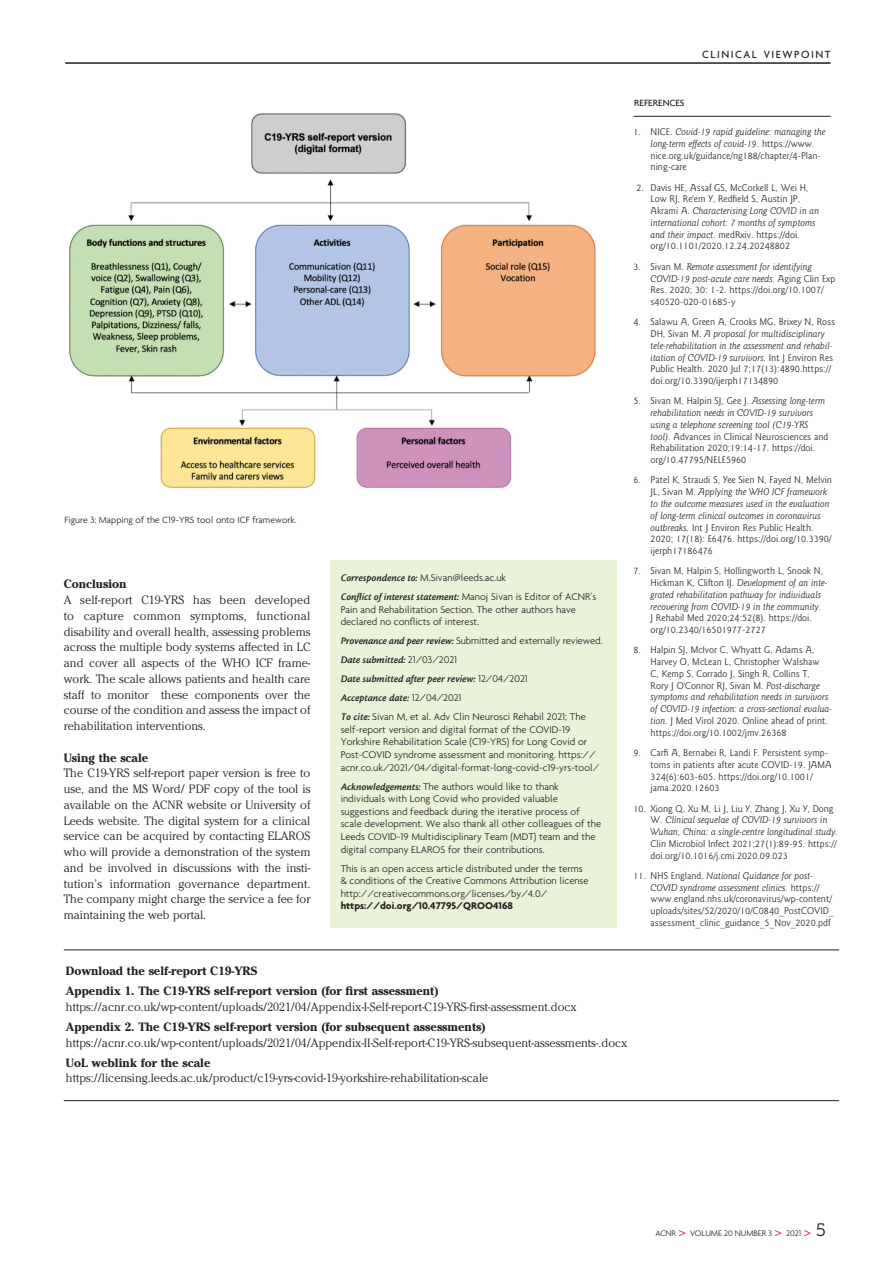
<style>
.page{position:relative;width:893px;height:1263px;background:#fff}
.page>*{position:absolute;margin:0;border:0;box-sizing:border-box;transform-origin:0 0}
.ID_Editorial_Body{font:300 12px/15.8px "Cheltenham";color:#231f20;text-align:justify}
.ID_Editorial_Body-2{font:700 12px "Cheltenham";color:#231f20}
.ID_Editorial_subhead{font:700 12px "Cheltenham";color:#231f20}
.t1{font:500 11.25px "Agenda";letter-spacing:.135em;color:#231f20}
.ID_editorial_biodata{font:300 10.5px/12.6px "Agenda";color:#231f20}
.ID_editorial_biodata-2{font:italic 600 10.5px "Cronos";color:#231f20}
.ID_Editorial_rferenc{font:300 9.75px/11.7px "Goudy Sans IT Cby BT";color:#231f20}
.ID_Editorial_caption{font:300 9.75px "Agenda";color:#231f20}
.t2{font:500 9.75px "Agenda";color:#231f20}
.t3{font:300 8.7px "Agenda";color:#231f20}
.s1{font-family:"Cronos";font-weight:600;font-style:italic}
.s2{font-family:"Agenda";font-weight:300;font-style:normal}
.s3{font-weight:700}
.s4{font-style:italic}
.s5{font-family:"Museo 300";font-weight:400;font-size:13.5px;color:#ee1d23}
.s6{font-family:"Museo 300";font-weight:400;font-size:18px}
</style>
<div class="page">
<hr style="left:64px;top:950px;width:775px;height:1px;background:#231f20">
<hr style="left:64px;top:1100px;width:775px;height:1px;background:#231f20">
<div style="left:330px;top:560px;width:287px;height:367px;background:#eaf3d8"></div>
<hr style="left:65px;top:62px;width:766px;height:2px;background:#231f20">
<hr style="left:634px;top:116px;width:197px;height:1px;background:#231f20">
<img style="left:69px;top:113px;width:527px;height:376px">
<p class="ID_Editorial_caption" style="left:64px;top:515px;width:234px">Figure 3: Mapping of the C19-YRS tool onto ICF framework.</p>
<p class="ID_Editorial_Body-2" style="left:64px;top:577px;width:64px">Conclusion</p>
<p class="ID_Editorial_Body" style="left:64px;top:592px;width:248px">A self-report C19-YRS has been developed to capture common symptoms, functional disability and overall health, assessing problems across the multiple body systems affected in LC and cover all aspects of the WHO ICF frame&shy;work. The scale allows patients and health care staff to monitor these components over the course of the condition and assess the impact of rehabilitation interventions.</p>
<p class="ID_Editorial_subhead" style="left:64px;top:750px;width:86px">Using the scale</p>
<p class="ID_Editorial_Body" style="left:64px;top:765px;width:248px">The C19-YRS self-report paper version is free to use, and the MS Word/ PDF copy of the tool is available on the ACNR website or University of Leeds website. The digital system for a clinical service can be acquired by contacting ELAROS who will provide a demonstration of the system and be involved in discussions with the insti&shy;tution’s information governance department.<br>The company might charge the service a fee for maintaining the web portal.</p>
<p class="ID_editorial_biodata" style="left:341px;top:571px;width:167px"><span class="s1">Correspondence to:</span> M.Sivan@leeds.ac.uk</p>
<p class="ID_editorial_biodata" style="left:341px;top:590px;width:257px"><span class="s1">Conflict of interest statement:</span> Manoj Sivan is Editor of ACNR’s<br>Pain and Rehabilitation Section. The other authors have declared no conflicts of interest.</p>
<p class="ID_editorial_biodata" style="left:341px;top:634px;width:263px"><span class="s1">Provenance and peer review:</span> Submitted and externally reviewed.</p>
<p class="ID_editorial_biodata-2" style="left:341px;top:654px;width:118px">Date submitted: <span class="s2">21/03/2021</span></p>
<p class="ID_editorial_biodata-2" style="left:341px;top:673px;width:189px">Date submitted after peer review: <span class="s2">12/04/2021</span></p>
<p class="ID_editorial_biodata-2" style="left:341px;top:692px;width:122px">Acceptance date: <span class="s2">12/04/2021</span></p>
<p class="ID_editorial_biodata" style="left:341px;top:710px;width:260px"><span class="s1">To cite:</span> Sivan M, et al. Adv Clin Neurosci Rehabil 2021; The self-report version and digital format of the COVID-19<br>Yorkshire Rehabilitation Scale (C19-YRS) for Long Covid or Post-COVID syndrome assessment and monitoring. https:// acnr.co.uk/2021/04/digital-format-long-covid-c19-yrs-tool/</p>
<p class="ID_editorial_biodata" style="left:341px;top:780px;width:262px"><span class="s1">Acknowledgements:</span> The authors would like to thank individuals with Long Covid who provided valuable suggestions and feedback during the iterative process of scale development. We also thank all other colleagues of the Leeds COVID-19 Multidisciplinary Team (MDT) team and the digital company ELAROS for their contributions.</p>
<p class="ID_editorial_biodata" style="left:341px;top:862px;width:249px">This is an open access article distributed under the terms &amp; conditions of the Creative Commons Attribution license http://creativecommons.org/licenses/by/4.0/ <span class="s3">https://doi.org/10.47795/QROO4168</span></p>
<p class="t2" style="left:634px;top:97px;width:52px">REFERENCES</p>
<p class="t1" style="left:702px;top:48px;width:130px">CLINICAL VIEWPOINT</p>
<p class="ID_Editorial_rferenc" style="left:651px;top:126px;width:176px;text-indent:-17px">1. NICE. <span class="s4">Covid-19 rapid guideline: managing the long-term effects of covid-19</span>. https://www. nice.org.uk/guidance/ng188/chapter/4-Plan&shy;ning-care</p>
<p class="ID_Editorial_rferenc" style="left:651px;top:182px;width:170px;text-indent:-14px">2. Davis HE, Assaf GS, McCorkell L, Wei H, Low RJ, Re'em Y, Redfield S, Austin JP, Akrami A. <span class="s4">Characterising Long COVID in an international cohort: 7 months of symptoms and their impact.</span> medRxiv. https://doi. org/10.1101/2020.12.24.20248802</p>
<p class="ID_Editorial_rferenc" style="left:651px;top:261px;width:186px;text-indent:-17px">3. Sivan M. <span class="s4">Remote assessment for identifying COVID-19 post-acute care needs.</span> Aging Clin Exp Res. 2020; 30: 1-2. https://doi.org/10.1007/ s40520-020-01685-y</p>
<p class="ID_Editorial_rferenc" style="left:651px;top:316px;width:186px;text-indent:-17px">4. Salawu A, Green A, Crooks MG, Brixey N, Ross DH, Sivan M. <span class="s4">A proposal for multidisciplinary tele-rehabilitation in the assessment and rehabil&shy;itation of COVID-19 survivors.</span> Int J Environ Res Public Health. 2020 Jul 7;17(13):4890.https:// doi.org/10.3390/ijerph17134890</p>
<p class="ID_Editorial_rferenc" style="left:651px;top:395px;width:179px;text-indent:-17px">5. Sivan M, Halpin SJ, Gee J. <span class="s4">Assessing long-term rehabilitation needs in COVID-19 survivors using a telephone screening tool (C19-YRS tool).</span> Advances in Clinical Neurosciences and Rehabilitation 2020;19:14-17. https://doi. org/10.47795/NELE5960</p>
<p class="ID_Editorial_rferenc" style="left:651px;top:474px;width:183px;text-indent:-17px">6. Patel K, Straudi S, Yee Sien N, Fayed N, Melvin JL, Sivan M. <span class="s4">Applying the WHO ICF framework to the outcome measures used in the evaluation of long-term clinical outcomes in coronavirus outbreaks.</span> Int J Environ Res Public Health.<br>2020; 17(18): E6476. https://doi.org/10.3390/ ijerph17186476</p>
<p class="ID_Editorial_rferenc" style="left:651px;top:565px;width:178px;text-indent:-17px">7. Sivan M, Halpin S, Hollingworth L, Snook N, Hickman K, Clifton IJ. <span class="s4">Development of an inte&shy;grated rehabilitation pathway for individuals recovering from COVID-19 in the community.<br></span>J Rehabil Med 2020;24:52(8). https://doi. org/10.2340/16501977-2727</p>
<p class="ID_Editorial_rferenc" style="left:651px;top:644px;width:183px;text-indent:-17px">8. Halpin SJ, McIvor C, Whyatt G, Adams A, Harvey O, McLean L, Christopher Walshaw<br>C, Kemp S, Corrado J, Singh R, Collins T,<br>Rory J O'Connor RJ, Sivan M. <span class="s4">Post-discharge symptoms and rehabilitation needs in survivors of COVID-19 infection: a cross-sectional evalua&shy;tion.</span> J Med Virol 2020. Online ahead of print. https://doi.org/10.1002/jmv.26368</p>
<p class="ID_Editorial_rferenc" style="left:651px;top:747px;width:182px;text-indent:-17px">9. Carfi A, Bernabei R, Landi F. Persistent symp&shy;toms in patients after acute COVID-19. JAMA 324(6):603-605. https://doi.org/10.1001/ jama.2020.12603</p>
<p class="ID_Editorial_rferenc" style="left:651px;top:802px;width:189px;text-indent:-17px">10. Xiong Q, Xu M, Li J, Liu Y, Zhang J, Xu Y, Dong W. <span class="s4">Clinical sequelae of COVID-19 survivors in Wuhan, China: a single-centre longitudinal study.<br></span>Clin Microbiol Infect 2021;27(1):89-95. https:// doi.org/10.1016/j.cmi.2020.09.023</p>
<p class="ID_Editorial_rferenc" style="left:651px;top:870px;width:185px;text-indent:-17px">11. NHS England. <span class="s4">National Guidance for post-COVID syndrome assessment clinics.</span> https:// www.england.nhs.uk/coronavirus/wp-content/ uploads/sites/52/2020/10/C0840_PostCOVID_ assessment_clinic_guidance_5_Nov_2020.pdf</p>
<p class="ID_Editorial_subhead" style="left:66px;top:964px;width:193px">Download the self-report C19-YRS</p>
<p class="ID_Editorial_Body" style="left:66px;top:983px;width:512px"><span class="s3">Appendix 1. The C19-YRS self-report version (for first assessment) </span>https://acnr.co.uk/wp-content/uploads/2021/04/Appendix-I-Self-report-C19-YRS-first-assessment.docx</p>
<p class="ID_Editorial_Body-2" style="left:66px;top:1019px;width:421px">Appendix 2. The C19-YRS self-report version (for subsequent assessments)</p>
<p class="ID_Editorial_Body" style="left:66px;top:1034px;width:563px">https://acnr.co.uk/wp-content/uploads/2021/04/Appendix-II-Self-report-C19-YRS-subsequent-assessments-.docx</p>
<p class="ID_Editorial_Body" style="left:66px;top:1054px;width:424px"><span class="s3">UoL weblink for the scale </span>https://licensing.leeds.ac.uk/product/c19-yrs-covid-19-yorkshire-rehabilitation-scale</p>
<p class="t3" style="left:655px;top:1228px;width:172px">ACNR <span class="s5">&gt;</span> VOLUME 20 NUMBER 3 <span class="s5">&gt;</span> 2021 <span class="s5">&gt;</span> <span class="s6">5</span></p>
</div>
